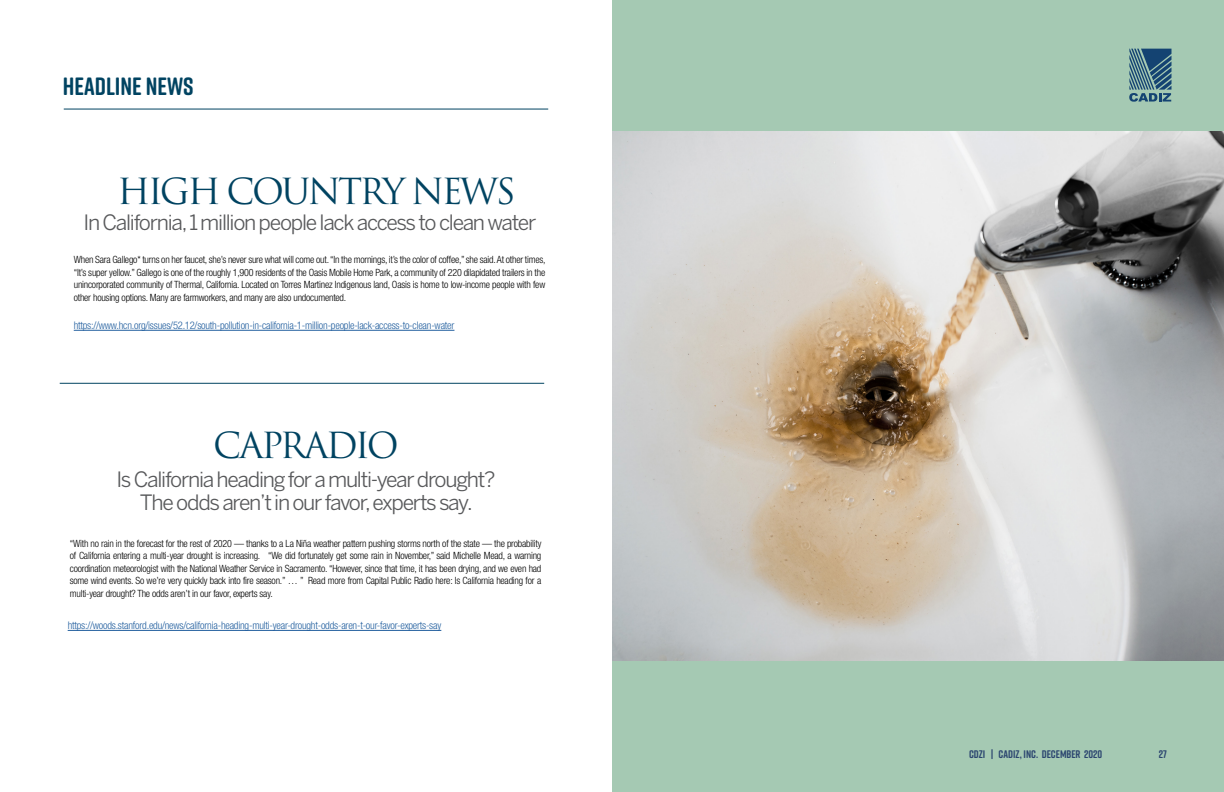
<style>
.page{position:relative;width:1224px;height:792px;background:#fff}
.page>*{position:absolute;margin:0;border:0;box-sizing:border-box;transform-origin:0 0}
.t1{font:35px "Trajan Pro 3";letter-spacing:-.08em;color:#004361}
.t2{font:700 25px "Rift Soft";color:#004361}
.t3{font:21px/23.6px "Benton Sans";letter-spacing:-.06em;color:#58595b;text-align:center}
.t4{font:700 11px "Rift Soft";color:#2b456f}
.t5{font:300 condensed 10.5px "Helvetica Neue";letter-spacing:-.02em;color:#215e9e}
.t6{font:300 condensed 10px/12.4px "Helvetica Neue";letter-spacing:-.02em;color:#000;text-align:justify}
</style>
<div class="page">
<div style="left:612px;top:0;width:612px;height:792px;background:#a5c9b3"></div>
<hr style="left:64px;top:109px;width:484px;height:1px;background:#004361">
<hr style="left:60px;top:383px;width:484px;height:1px;background:#004361">
<svg style="left:1129px;top:49px;width:42px;height:53px"></svg>
<img style="left:612px;top:132px;width:612px;height:528px">
<hr style="left:68px;top:630px;width:373px;height:1px;background:#215e9e">
<hr style="left:74px;top:330px;width:380px;height:1px;background:#215e9e">
<h2 class="t2" style="left:63px;top:68px;width:132px">HEADLINE NEWS</h2>
<h1 class="t1" style="left:117px;top:167px;width:400px">HIGH COUNTRY NEWS</h1>
<h3 class="t3" style="left:83px;top:210px;width:454px">In California, 1 million people lack access to clean water</h3>
<p class="t6" style="left:74px;top:253px;width:473px">When Sara Gallego* turns on her faucet, she’s never sure what will come out. “In the mornings, it’s the color of coffee,” she said. At other times, “It’s super yellow.” Gallego is one of the roughly 1,900 residents of the Oasis Mobile Home Park, a community of 220 dilapidated trailers in the unincorporated community of Thermal, California. Located on Torres Martinez Indigenous land, Oasis is home to low-income people with few other housing options. Many are farmworkers, and many are also undocumented.</p>
<p class="t5" style="left:74px;top:319px;width:382px">https://www.hcn.org/issues/52.12/south-pollution-in-california-1-million-people-lack-access-to-clean-water</p>
<h1 class="t1" style="left:213px;top:422px;width:187px">CAPRADIO</h1>
<h3 class="t3" style="left:116px;top:467px;width:381px">Is California heading for a multi-year drought?<br>The odds aren’t in our favor, experts say.</h3>
<p class="t6" style="left:70px;top:537px;width:473px">“With no rain in the forecast for the rest of 2020 — thanks to a La Niña weather pattern pushing storms north of the state — the probability of California entering a multi-year drought is increasing. “We did fortunately get some rain in November,” said Michelle Mead, a warning coordination meteorologist with the National Weather Service in Sacramento. “However, since that time, it has been drying, and we even had some wind events. So we’re very quickly back into fire season.” … ” Read more from Capital Public Radio here: Is California heading for a multi-year drought? The odds aren’t in our favor, experts say.</p>
<p class="t5" style="left:68px;top:620px;width:375px">https://woods.stanford.edu/news/california-heading-multi-year-drought-odds-aren-t-our-favor-experts-say</p>
<p class="t4" style="left:969px;top:746px;width:135px">CDZI | CADIZ, INC. DECEMBER 2020</p>
<p class="t4" style="left:1159px;top:746px;width:10px">27</p>
</div>
